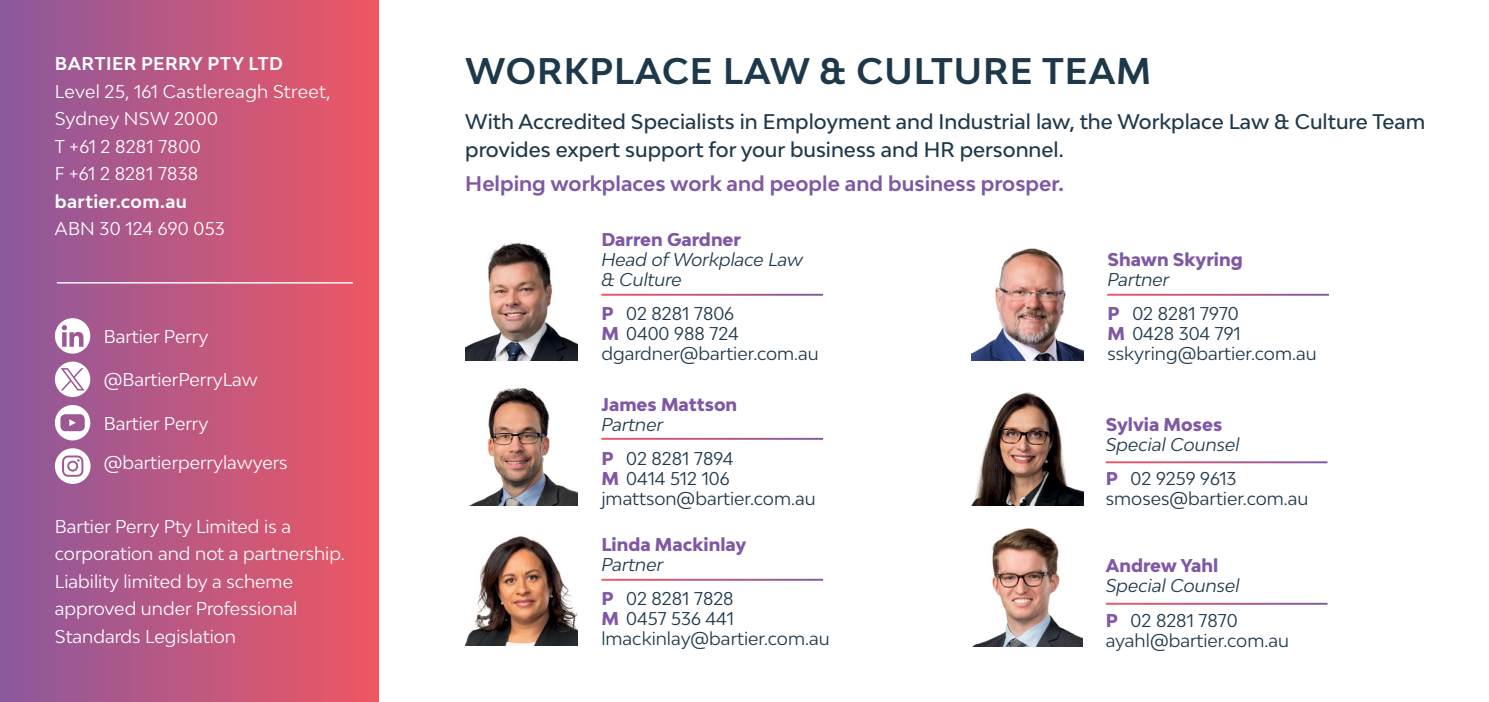
<style>
.page{position:relative;width:1489px;height:702px;background:#fff}
.page>*{position:absolute;margin:0;border:0;box-sizing:border-box;transform-origin:0 0}
.t1{font:700 35px "Bw Modelica";letter-spacing:.03em;color:#1e384b}
.t2{font:500 20px/27.5px "Bw Modelica";color:#1e384b}
.t3{font:700 20px "Bw Modelica";color:#7f58a5}
.t4{font:17.5px/27.5px "Bw Modelica";color:#fff}
.t5{font:17.5px/20px "Bw Modelica";color:#1e384b}
.t6{font:italic 17.5px/34.2px "Bw Modelica";color:#1e384b}
.t7{font:800 17.5px "Bw Modelica";color:#7f58a5}
.t8{font:700 17.5px "Bw Modelica";letter-spacing:.02em;color:#fff}
.t9{font:17.5px "Bw Modelica";letter-spacing:.02em;color:#fff}
.s1{font-weight:800;color:#7f58a5}
.s2{font-style:italic}
.s3{font-weight:800;font-style:normal;color:#7f58a5}
.s4{font-style:normal}
</style>
<div class="page">
<div style="left:0;top:0;width:378px;height:702px;background:linear-gradient(to right,#8b599e,#ef5763)"></div>
<img style="left:471px;top:388px;width:106px;height:117px">
<img style="left:971px;top:392px;width:112px;height:113px">
<img style="left:465px;top:242px;width:112px;height:118px">
<img style="left:971px;top:248px;width:112px;height:112px">
<img style="left:465px;top:536px;width:112px;height:109px">
<img style="left:973px;top:528px;width:108px;height:118px">
<hr style="left:57px;top:282px;width:296px;height:1px;background:#fff">
<svg style="left:55px;top:405px;width:35px;height:35px"></svg>
<svg style="left:55px;top:318px;width:35px;height:35px"></svg>
<svg style="left:55px;top:448px;width:36px;height:36px"></svg>
<svg style="left:55px;top:361px;width:35px;height:36px"></svg>
<p class="t8" style="left:55px;top:52px;width:229px">BARTIER PERRY PTY LTD</p>
<p class="t4" style="left:55px;top:77px;width:277px">Level 25, 161 Castlereagh Street,<br>Sydney NSW 2000<br>T +61 2 8281 7800<br>F +61 2 8281 7838</p>
<p class="t8" style="left:55px;top:190px;width:134px">bartier.com.au</p>
<p class="t9" style="left:55px;top:217px;width:171px">ABN 30 124 690 053</p>
<p class="t4" style="left:104px;top:322px;width:106px">Bartier Perry</p>
<p class="t4" style="left:104px;top:365px;width:155px">@BartierPerryLaw</p>
<p class="t4" style="left:104px;top:409px;width:106px">Bartier Perry</p>
<p class="t4" style="left:104px;top:448px;width:185px">@bartierperrylawyers</p>
<p class="t4" style="left:55px;top:512px;width:291px">Bartier Perry Pty Limited is a corporation and not a partnership.<br>Liability limited by a scheme approved under Professional<br>Standards Legislation</p>
<h1 class="t1" style="left:465px;top:48px;width:687px">WORKPLACE LAW &amp; CULTURE TEAM</h1>
<p class="t2" style="left:465px;top:107px;width:961px">With Accredited Specialists in Employment and Industrial law, the Workplace Law &amp; Culture Team provides expert support for your business and HR personnel.</p>
<p class="t3" style="left:465px;top:171px;width:600px">Helping workplaces work and people and business prosper.</p>
<p class="t7" style="left:601px;top:228px;width:141px">Darren Gardner</p>
<p class="t6" style="left:601px;top:249px;width:203px;line-height:20px">Head of Workplace Law &amp; Culture</p>
<p class="t5" style="left:601px;top:303px;width:219px"><span class="s1">P</span> 02 8281 7806<br><span class="s1">M</span> 0400 988 724 dgardner@bartier.com.au</p>
<p class="t7" style="left:601px;top:393px;width:137px">James Mattson</p>
<p class="t5" style="left:601px;top:407px;width:134px;line-height:34.2px"><span class="s2">Partner<br></span><span class="s1">P</span> 02 8281 7894</p>
<p class="t5" style="left:601px;top:468px;width:216px"><span class="s1">M</span> 0414 512 106 jmattson@bartier.com.au</p>
<p class="t7" style="left:601px;top:533px;width:146px">Linda Mackinlay</p>
<p class="t5" style="left:601px;top:547px;width:134px;line-height:34.2px"><span class="s2">Partner<br></span><span class="s1">P</span> 02 8281 7828</p>
<p class="t5" style="left:601px;top:608px;width:230px"><span class="s1">M</span> 0457 536 441 lmackinlay@bartier.com.au</p>
<p class="t7" style="left:1107px;top:248px;width:137px">Shawn Skyring</p>
<p class="t5" style="left:1107px;top:262px;width:133px;line-height:34.2px"><span class="s2">Partner<br></span><span class="s1">P</span> 02 8281 7970</p>
<p class="t5" style="left:1107px;top:323px;width:211px"><span class="s1">M</span> 0428 304 791 sskyring@bartier.com.au</p>
<p class="t7" style="left:1105px;top:413px;width:118px">Sylvia Moses</p>
<p class="t6" style="left:1105px;top:427px;width:135px">Special Counsel<br><span class="s3">P</span> <span class="s4">02 9259 9613</span></p>
<p class="t5" style="left:1105px;top:488px;width:204px">smoses@bartier.com.au</p>
<p class="t7" style="left:1105px;top:554px;width:114px">Andrew Yahl</p>
<p class="t6" style="left:1105px;top:568px;width:135px">Special Counsel<br><span class="s3">P</span> <span class="s4">02 8281 7870</span></p>
<p class="t5" style="left:1105px;top:629px;width:185px">ayahl@bartier.com.au</p>
</div>
